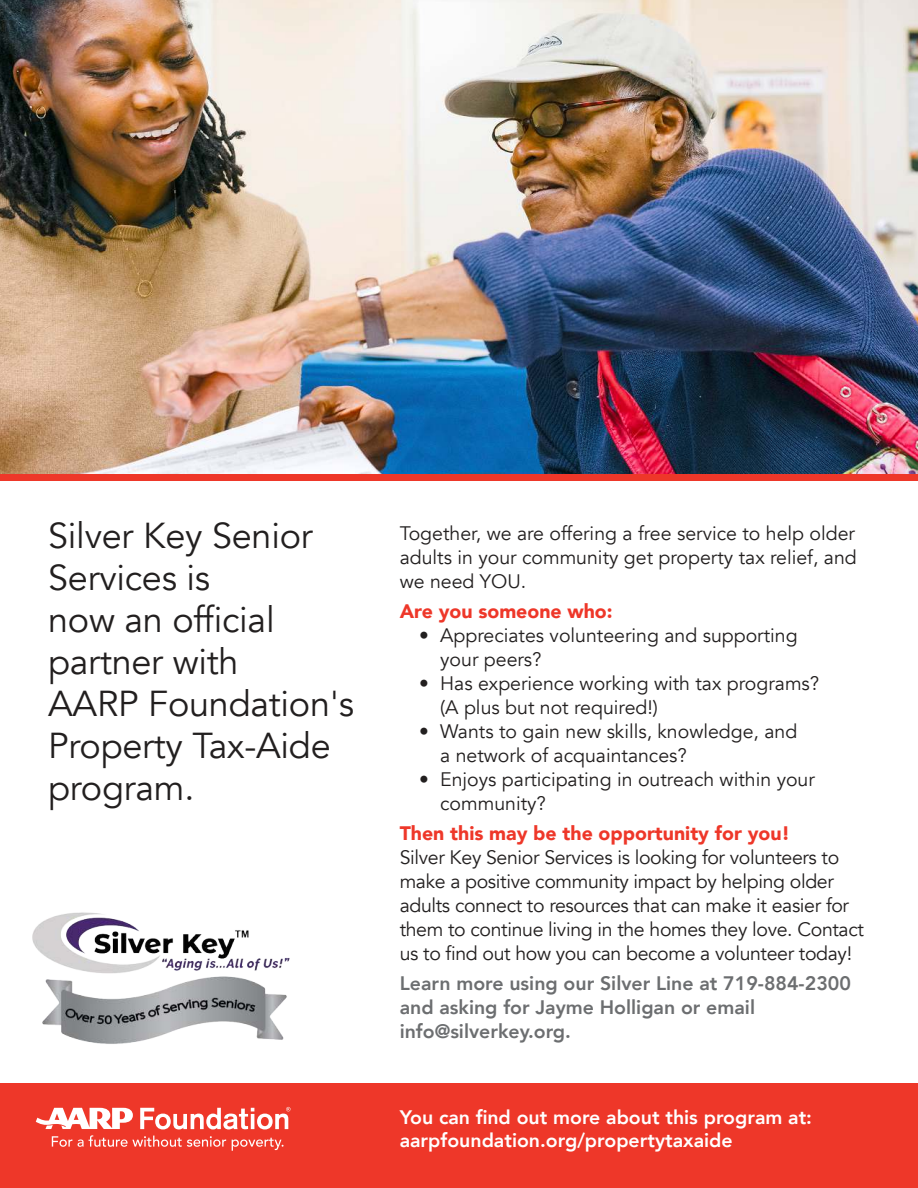
<style>
.page{position:relative;width:918px;height:1188px;background:#fff}
.page>*{position:absolute;margin:0;border:0;box-sizing:border-box;transform-origin:0 0}
.t1{font:36px/42px "Avenir";letter-spacing:-.005em;color:#221f1f}
.t2{font:19.5px/24px "Avenir";color:#221f1f;text-align:justify}
.t3{font:19.5px/24px "Avenir";letter-spacing:-.02em;color:#221f1f}
.t4{font:800 19.5px/24px "Avenir";color:#6c6e70}
.t5{font:800 19.5px/23.4px "Avenir";color:#fff}
.t6{font:900 19.5px "Avenir";color:#ee3729}
</style>
<div class="page">
<div style="left:0;top:1084px;width:918px;height:104px;background:#ee3729"></div>
<img style="left:0;top:0;width:918px;height:475px">
<svg style="left:36px;top:1108px;width:97px;height:21px"></svg>
<svg style="left:140px;top:1107px;width:151px;height:22px"></svg>
<svg style="left:52px;top:1136px;width:20px;height:11px"></svg>
<svg style="left:78px;top:1135px;width:148px;height:12px"></svg>
<svg style="left:232px;top:1138px;width:52px;height:13px"></svg>
<div style="left:0;top:475px;width:918px;height:6px;background:#ee3729"></div>
<img style="left:32px;top:912px;width:258px;height:132px">
<h1 class="t1" style="left:48px;top:518px;width:308px">Silver Key Senior<br>Services is<br>now an official partner with<br>AARP Foundation's<br>Property Tax-Aide program.</h1>
<p class="t2" style="left:400px;top:523px;width:459px">Together, we are offering a free service to help older adults in your community get property tax relief, and we need YOU.</p>
<p class="t6" style="left:400px;top:603px;width:214px">Are you someone who:</p>
<p class="t2" style="left:419px;top:625px;width:380px">ï Appreciates volunteering and supporting</p>
<p class="t2" style="left:440px;top:649px;width:103px">your peers?</p>
<p class="t2" style="left:419px;top:673px;width:402px">ï Has experience working with tax programs?</p>
<p class="t2" style="left:440px;top:697px;width:219px">(A plus but not required!)</p>
<p class="t2" style="left:419px;top:721px;width:380px">ï Wants to gain new skills, knowledge, and</p>
<p class="t2" style="left:440px;top:745px;width:248px">a network of acquaintances?</p>
<p class="t2" style="left:419px;top:769px;width:397px">ï Enjoys participating in outreach within your</p>
<p class="t2" style="left:440px;top:793px;width:107px">community?</p>
<p class="t6" style="left:400px;top:825px;width:392px">Then this may be the opportunity for you!</p>
<p class="t3" style="left:400px;top:847px;width:466px">Silver Key Senior Services is looking for volunteers to make a positive community impact by helping older adults connect to resources that can make it easier for them to continue living in the homes they love. Contact us to find out how you can become a volunteer today!</p>
<p class="t4" style="left:400px;top:973px;width:453px">Learn more using our Silver Line at 719-884-2300 and asking for Jayme Holligan or email info@silverkey.org.</p>
<p class="t5" style="left:400px;top:1105px;width:414px">You can find out more about this program at: aarpfoundation.org/propertytaxaide</p>
</div>
